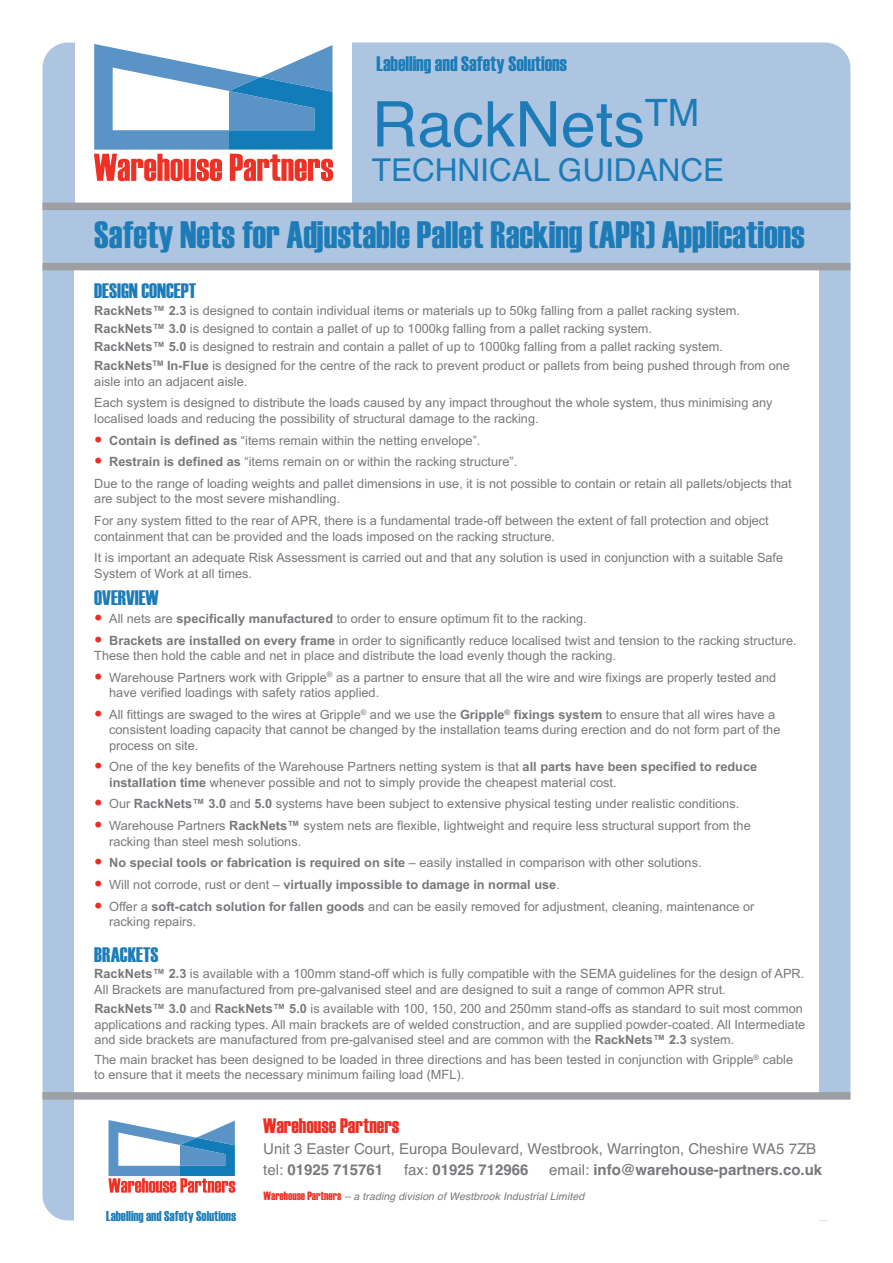
<style>
.page{position:relative;width:893px;height:1263px;background:#fff}
.page>*{position:absolute;margin:0;border:0;box-sizing:border-box;transform-origin:0 0}
.t1{font:63px "Helvetica";color:#1d7cb7}
.t2{font:38.25px "Haettenschweiler";color:#1d7cb7}
.t3{font:31.5px "Helvetica";color:#1d7cb7}
.t4{font:21px "Haettenschweiler";color:#1d7cb7}
.t5{font:21px "Haettenschweiler";color:#ee2e24}
.t6{font:15px/21px "Helvetica";color:#76787b}
.t7{font:700 15px "Helvetica";color:#76787b}
.t8{font:14.25px "Haettenschweiler";color:#1d7cb7}
.t9{font:12.75px/15.3px "Arial";color:#76787b}
.t10{font:700 12.75px "Arial";color:#76787b}
.t11{font:italic 10.5px "Helvetica";letter-spacing:.01em;color:#76787b}
.s1{font-weight:700}
.s2{font-size:24px;color:#ee2e24}
.s3{font-weight:400;font-size:24px;color:#ee2e24}
.s4{font-weight:400}
.s5{font-family:"Haettenschweiler";font-style:normal;font-size:12px;color:#ee2e24}
</style>
<div class="page">
<div style="left:43px;top:43px;width:807px;height:1177px;background:#aec5e1;border-radius:26px"></div>
<div style="left:75px;top:33px;width:277px;height:170px;background:#fff"></div>
<svg style="left:94px;top:44px;width:239px;height:137px"></svg>
<div style="left:75px;top:267px;width:744px;height:995px;background:#fff"></div>
<div style="left:43px;top:203px;width:807px;height:7px;background:#9d9fa2"></div>
<div style="left:43px;top:263px;width:807px;height:7px;background:#9d9fa2"></div>
<div style="left:669px;top:1097px;width:221px;height:123px;background:#fff"></div>
<div style="left:43px;top:1092px;width:807px;height:8px;background:#9d9fa2"></div>
<svg style="left:108px;top:1120px;width:127px;height:73px"></svg>
<h3 class="t4" style="left:376px;top:52px;width:192px">Labelling and Safety Solutions</h3>
<h1 class="t1" style="left:372px;top:88px;width:329px">RackNets<sup>TM</sup></h1>
<h3 class="t3" style="left:372px;top:152px;width:354px">TECHNICAL GUIDANCE</h3>
<h2 class="t2" style="left:94px;top:213px;width:712px">Safety Nets for Adjustable Pallet Racking (APR) Applications</h2>
<h3 class="t4" style="left:94px;top:279px;width:103px">DESIGN CONCEPT</h3>
<p class="t9" style="left:94px;top:302px;width:647px;line-height:17.7px"><span class="s1">RackNets™ 2.3</span> is designed to contain individual items or materials up to 50kg falling from a pallet racking system.<br><span class="s1">RackNets™ 3.0</span> is designed to contain a pallet of up to 1000kg falling from a pallet racking system.<br><span class="s1">RackNets™ 5.0</span> is designed to restrain and contain a pallet of up to 1000kg falling from a pallet racking system.</p>
<p class="t9" style="left:94px;top:358px;width:697px"><span class="s1">RackNets</span><sup>TM</sup> <span class="s1">In-Flue</span> is designed for the centre of the rack to prevent product or pallets from being pushed through from one aisle into an adjacent aisle.</p>
<p class="t9" style="left:94px;top:395px;width:680px">Each system is designed to distribute the loads caused by any impact throughout the whole system, thus minimising any localised loads and reducing the possibility of structural damage to the racking.</p>
<p class="t9" style="left:94px;top:432px;width:388px"><span class="s2">•</span> <span class="s1">Contain is defined as</span> “items remain within the netting envelope”.</p>
<p class="t9" style="left:94px;top:451px;width:699px;line-height:21.8px"><span class="s2">•</span> <span class="s1">Restrain is defined as</span> “items remain on or within the racking structure”.<br>Due to the range of loading weights and pallet dimensions in use, it is not possible to contain or retain all pallets/objects that</p>
<p class="t9" style="left:94px;top:488px;width:676px;line-height:21.8px">are subject to the most severe mishandling.<br>For any system fitted to the rear of APR, there is a fundamental trade-off between the extent of fall protection and object</p>
<p class="t9" style="left:94px;top:525px;width:690px;line-height:21.8px">containment that can be provided and the loads imposed on the racking structure.<br>It is important an adequate Risk Assessment is carried out and that any solution is used in conjunction with a suitable Safe</p>
<p class="t9" style="left:94px;top:566px;width:159px">System of Work at all times.</p>
<h3 class="t4" style="left:94px;top:585px;width:66px">OVERVIEW</h3>
<p class="t9" style="left:94px;top:611px;width:494px"><span class="s2">•</span> All nets are <span class="s1">specifically manufactured</span> to order to ensure optimum fit to the racking.</p>
<p class="t9" style="left:94px;top:632px;width:704px"><span class="s2">•</span> <span class="s1">Brackets are installed on every frame</span> in order to significantly reduce localised twist and tension to the racking structure.<br>These then hold the cable and net in place and distribute the load evenly though the racking.</p>
<p class="t9" style="left:109px;top:670px;width:669px;text-indent:-15px"><span class="s2">•</span> Warehouse Partners work with Gripple<sup>®</sup> as a partner to ensure that all the wire and wire fixings are properly tested and have verified loadings with safety ratios applied.</p>
<p class="t9" style="left:109px;top:707px;width:673px;text-indent:-15px"><span class="s2">•</span> All fittings are swaged to the wires at Gripple<sup>®</sup> and we use the <span class="s1">Gripple</span><sup>®</sup> <span class="s1">fixings system</span> to ensure that all wires have a consistent loading capacity that cannot be changed by the installation teams during erection and do not form part of the process on site.</p>
<p class="t9" style="left:109px;top:759px;width:649px;text-indent:-15px"><span class="s2">•</span> One of the key benefits of the Warehouse Partners netting system is that <span class="s1">all parts have been specified to reduce installation time</span> whenever possible and not to simply provide the cheapest material cost.</p>
<p class="t9" style="left:94px;top:796px;width:646px"><span class="s2">•</span> Our <span class="s1">RackNets™ 3.0</span> and <span class="s1">5.0</span> systems have been subject to extensive physical testing under realistic conditions.</p>
<p class="t9" style="left:109px;top:818px;width:643px;text-indent:-15px"><span class="s2">•</span> Warehouse Partners <span class="s1">RackNets™</span> system nets are flexible, lightweight and require less structural support from the racking than steel mesh solutions.</p>
<p class="t9" style="left:94px;top:855px;width:609px"><span class="s2">•</span> <span class="s1">No special tools or fabrication is required on site</span> – easily installed in comparison with other solutions.</p>
<p class="t10" style="left:94px;top:877px;width:467px"><span class="s3">•</span> <span class="s4">Will not corrode, rust or dent –</span> virtually impossible to damage in normal use<span class="s4">.</span></p>
<p class="t9" style="left:109px;top:899px;width:647px;text-indent:-15px"><span class="s2">•</span> Offer a <span class="s1">soft-catch solution for fallen goods</span> and can be easily removed for adjustment, cleaning, maintenance or racking repairs.</p>
<h3 class="t4" style="left:94px;top:942px;width:66px">BRACKETS</h3>
<p class="t9" style="left:94px;top:966px;width:711px"><span class="s1">RackNets™ 2.3</span> is available with a 100mm stand-off which is fully compatible with the SEMA guidelines for the design of APR.<br>All Brackets are manufactured from pre-galvanised steel and are designed to suit a range of common APR strut.</p>
<p class="t9" style="left:94px;top:1001px;width:712px"><span class="s1">RackNets™ 3.0</span> and <span class="s1">RackNets™ 5.0</span> is available with 100, 150, 200 and 250mm stand-offs as standard to suit most common applications and racking types. All main brackets are of welded construction, and are supplied powder-coated. All Intermediate and side brackets are manufactured from pre-galvanised steel and are common with the <span class="s1">RackNets™ 2.3</span> system.</p>
<p class="t9" style="left:94px;top:1052px;width:700px">The main bracket has been designed to be loaded in three directions and has been tested in conjunction with Gripple<sup>®</sup> cable to ensure that it meets the necessary minimum failing load (MFL).</p>
<h3 class="t5" style="left:263px;top:1113px;width:138px">Warehouse Partners</h3>
<p class="t6" style="left:263px;top:1138px;width:555px">Unit 3 Easter Court, Europa Boulevard, Westbrook, Warrington, Cheshire WA5 7ZB tel: <span class="s1">01925 715761</span></p>
<p class="t7" style="left:404px;top:1161px;width:126px"><span class="s4">fax:</span> 01925 712966</p>
<p class="t7" style="left:549px;top:1161px;width:275px"><span class="s4">email:</span> info@warehouse-partners.co.uk</p>
<p class="t8" style="left:106px;top:1208px;width:131px">Labelling and Safety Solutions</p>
<p class="t11" style="left:263px;top:1190px;width:322px"><span class="s5">Warehouse Partners</span> – a trading division of Westbrook Industrial Limited</p>
</div>
